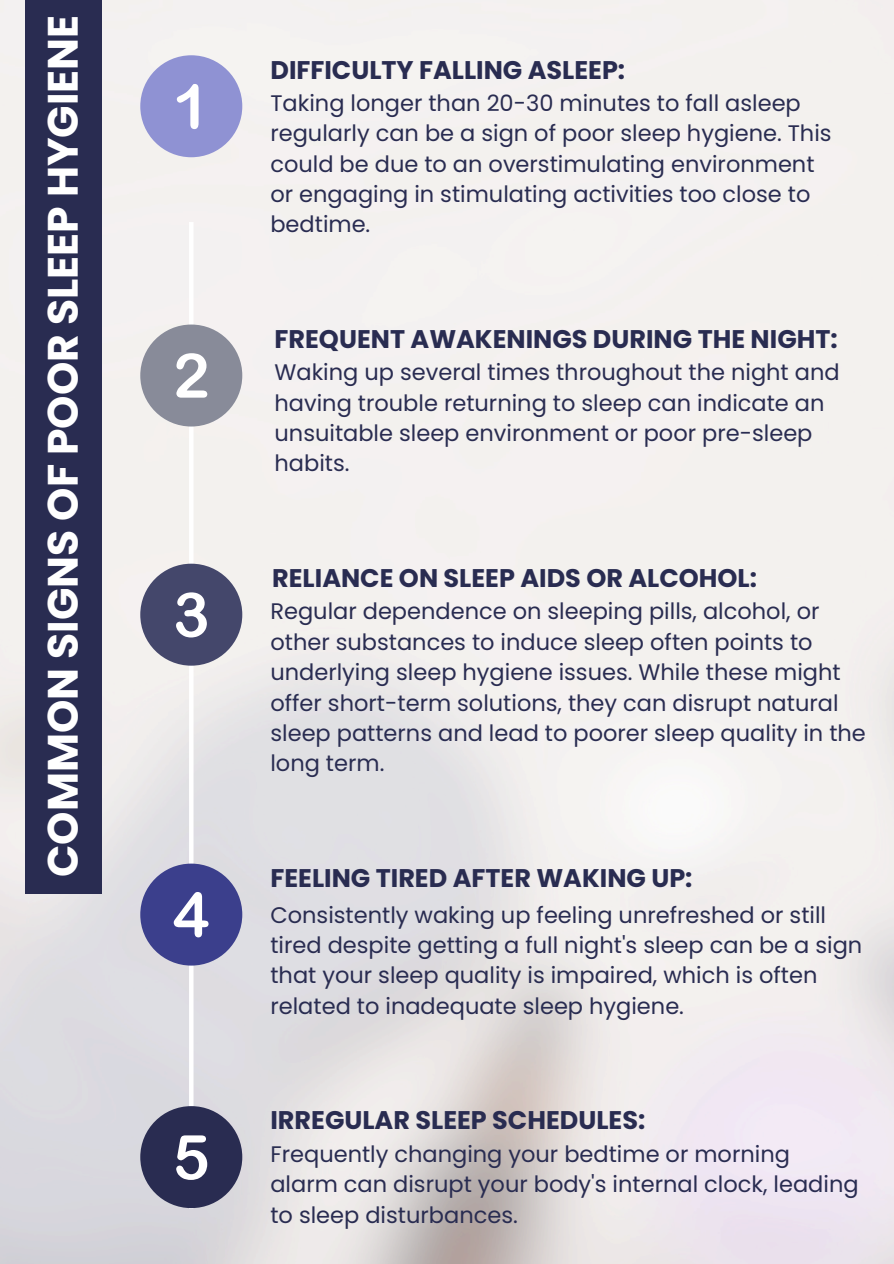
<style>
.page{position:relative;width:894px;height:1264px;background:#fff}
.page>*{position:absolute;margin:0;border:0;box-sizing:border-box;transform-origin:0 0}
.t1{font:700 42.45px "Poppins";color:#fff}
.t2{font:700 25.5px "Poppins";color:#292c51}
.t3{font:22.5px/30.3px "Poppins";color:#292c51}
</style>
<div class="page">
<img style="left:0;top:0;width:893px;height:1263px">
<hr style="left:189px;top:222px;width:4px;height:986px;background:#fff">
<div style="left:25px;top:0;width:77px;height:894px;background:#292c51"></div>
<div style="left:140px;top:55px;width:102px;height:102px;background:#8f92d3;border-radius:50%"></div>
<svg style="left:177px;top:84px;width:21px;height:45px"></svg>
<div style="left:140px;top:324px;width:102px;height:102px;background:#888b99;border-radius:50%"></div>
<svg style="left:176px;top:353px;width:31px;height:44px"></svg>
<div style="left:140px;top:563px;width:102px;height:102px;background:#44476b;border-radius:50%"></div>
<svg style="left:176px;top:592px;width:31px;height:45px"></svg>
<div style="left:140px;top:863px;width:102px;height:102px;background:#3b3f8c;border-radius:50%"></div>
<svg style="left:174px;top:892px;width:34px;height:45px"></svg>
<div style="left:140px;top:1106px;width:102px;height:102px;background:#292c51;border-radius:50%"></div>
<svg style="left:176px;top:1135px;width:31px;height:44px"></svg>
<h1 class="t1" style="left:33px;top:877px;width:863px;rotate:-90deg">COMMON SIGNS OF POOR SLEEP HYGIENE</h1>
<h2 class="t2" style="left:270px;top:52px;width:356px">DIFFICULTY FALLING ASLEEP:</h2>
<p class="t3" style="left:270px;top:88px;width:562px">Taking longer than 20-30 minutes to fall asleep regularly can be a sign of poor sleep hygiene. This could be due to an overstimulating environment or engaging in stimulating activities too close to bedtime.</p>
<p class="t2" style="left:274px;top:321px;width:564px">FREQUENT AWAKENINGS DURING THE NIGHT:</p>
<p class="t3" style="left:274px;top:357px;width:566px">Waking up several times throughout the night and having trouble returning to sleep can indicate an unsuitable sleep environment or poor pre-sleep habits.</p>
<p class="t2" style="left:272px;top:560px;width:486px">RELIANCE ON SLEEP AIDS OR ALCOHOL:</p>
<h2 class="t3" style="left:270px;top:596px;width:596px">Regular dependence on sleeping pills, alcohol, or other substances to induce sleep often points to underlying sleep hygiene issues. While these might offer short-term solutions, they can disrupt natural sleep patterns and lead to poorer sleep quality in the long term.</h2>
<h2 class="t2" style="left:270px;top:860px;width:423px">FEELING TIRED AFTER WAKING UP:</h2>
<p class="t3" style="left:270px;top:899px;width:593px">Consistently waking up feeling unrefreshed or still tired despite getting a full night's sleep can be a sign that your sleep quality is impaired, which is often related to inadequate sleep hygiene.</p>
<p class="t2" style="left:270px;top:1102px;width:376px">IRREGULAR SLEEP SCHEDULES:</p>
<p class="t3" style="left:270px;top:1138px;width:589px">Frequently changing your bedtime or morning alarm can disrupt your body's internal clock, leading to sleep disturbances.</p>
</div>
